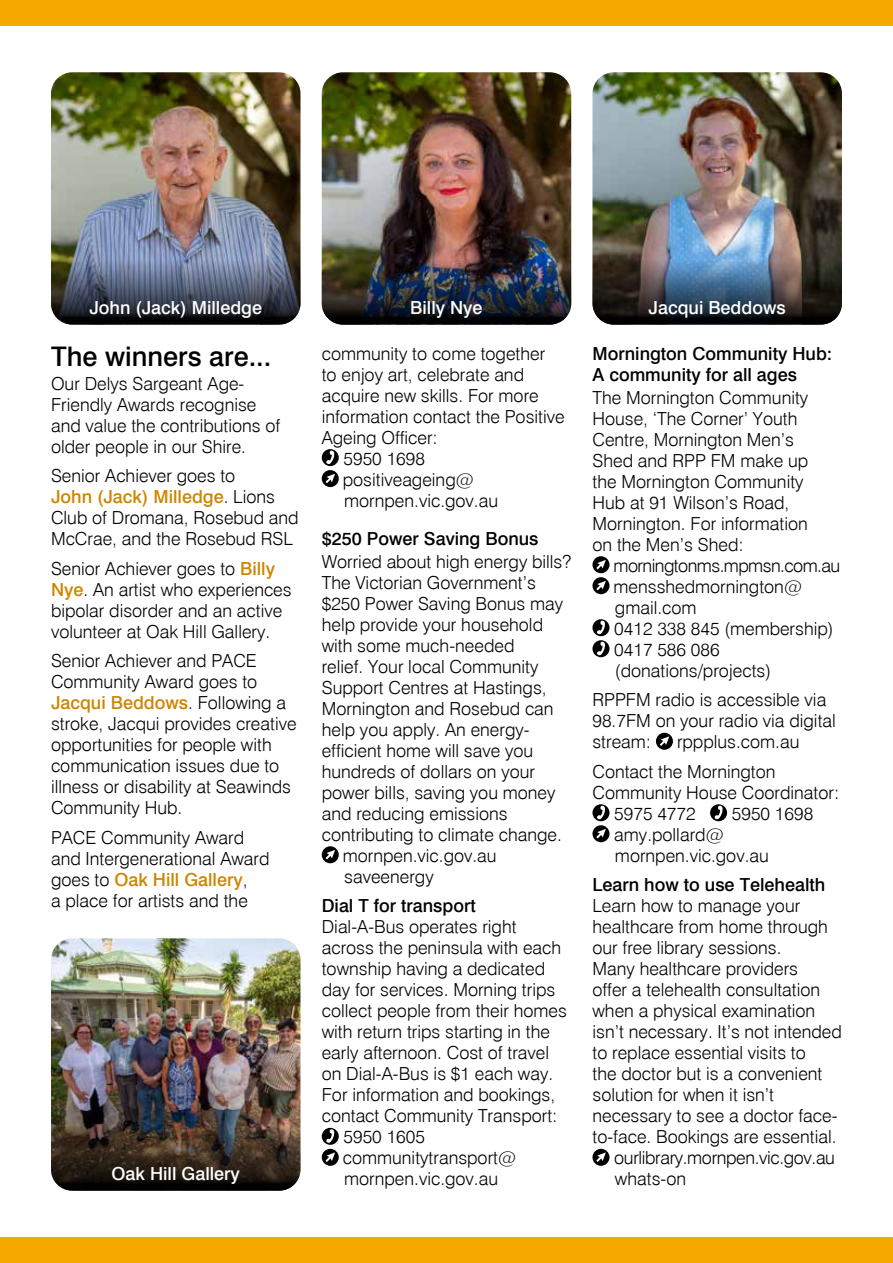
<style>
.page{position:relative;width:893px;height:1263px;background:#fff}
.page>*{position:absolute;margin:0;border:0;box-sizing:border-box;transform-origin:0 0}
.t1{font:500 27px "Swiss 721 BT";color:#000}
.t2{font:300 18px/21px "Swiss 721 BT";color:#000}
.t3{font:500 18px/21px "Swiss 721 BT";color:#000}
.t4{font:500 18px "Swiss 721 BT";color:#fff}
.t5{font:300 18px "Swiss 721 BT";letter-spacing:-.02em;color:#000}
.s1{font-weight:500;color:#cd8500}
</style>
<div class="page">
<div style="left:0;top:0;width:893px;height:26px;background:#f5a800"></div>
<div style="left:0;top:1237px;width:893px;height:26px;background:#f5a800"></div>
<svg style="left:322px;top:449px;width:17px;height:38px"></svg>
<svg style="left:322px;top:846px;width:17px;height:17px"></svg>
<svg style="left:322px;top:1128px;width:17px;height:38px"></svg>
<svg style="left:592px;top:556px;width:17px;height:38px"></svg>
<svg style="left:592px;top:619px;width:17px;height:38px"></svg>
<svg style="left:656px;top:733px;width:17px;height:17px"></svg>
<svg style="left:710px;top:804px;width:17px;height:17px"></svg>
<svg style="left:592px;top:804px;width:17px;height:38px"></svg>
<svg style="left:592px;top:1149px;width:17px;height:17px"></svg>
<img style="left:322px;top:72px;width:249px;height:183px">
<img style="left:51px;top:72px;width:249px;height:183px">
<img style="left:592px;top:72px;width:250px;height:183px">
<img style="left:51px;top:938px;width:249px;height:183px">
<svg style="left:51px;top:255px;width:249px;height:70px;background:#4a5161"></svg>
<svg style="left:51px;top:1121px;width:249px;height:70px;background:#362b22"></svg>
<img style="left:322px;top:255px;width:249px;height:70px">
<svg style="left:592px;top:255px;width:250px;height:70px;background:#3b444e"></svg>
<p class="t4" style="left:89px;top:297px;width:174px">John (Jack) Milledge</p>
<h1 class="t1" style="left:51px;top:340px;width:222px">The winners are...</h1>
<p class="t2" style="left:51px;top:372px;width:231px">Our Delys Sargeant Age-<br>Friendly Awards recognise and value the contributions of older people in our Shire.</p>
<p class="t2" style="left:51px;top:465px;width:249px">Senior Achiever goes to<br><span class="s1">John (Jack) Milledge</span>. Lions<br>Club of Dromana, Rosebud and<br>McCrae, and the Rosebud RSL</p>
<p class="t2" style="left:51px;top:557px;width:242px">Senior Achiever goes to <span class="s1">Billy<br>Nye</span>. An artist who experiences bipolar disorder and an active volunteer at Oak Hill Gallery.</p>
<p class="t2" style="left:51px;top:650px;width:247px">Senior Achiever and PACE<br>Community Award goes to<br><span class="s1">Jacqui Beddows</span>. Following a stroke, Jacqui provides creative opportunities for people with communication issues due to illness or disability at Seawinds<br>Community Hub.</p>
<p class="t2" style="left:51px;top:827px;width:220px">PACE Community Award and Intergenerational Award goes to <span class="s1">Oak Hill Gallery</span>,<br>a place for artists and the</p>
<p class="t4" style="left:112px;top:1163px;width:130px">Oak Hill Gallery</p>
<p class="t4" style="left:410px;top:297px;width:74px">Billy Nye</p>
<p class="t4" style="left:649px;top:297px;width:139px">Jacqui Beddows</p>
<p class="t2" style="left:322px;top:343px;width:225px">community to come together</p>
<p class="t2" style="left:322px;top:364px;width:204px">to enjoy art, celebrate and</p>
<p class="t2" style="left:322px;top:385px;width:218px">acquire new skills. For more</p>
<p class="t2" style="left:322px;top:406px;width:244px">information contact the Positive</p>
<p class="t2" style="left:322px;top:427px;width:118px">Ageing Officer:</p>
<p class="t2" style="left:344px;top:447px;width:83px">5950 1698</p>
<p class="t2" style="left:343px;top:468px;width:132px">positiveageing@</p>
<p class="t2" style="left:344px;top:489px;width:155px">mornpen.vic.gov.au</p>
<p class="t3" style="left:322px;top:528px;width:218px">$250 Power Saving Bonus</p>
<p class="t2" style="left:322px;top:551px;width:251px">Worried about high energy bills?</p>
<p class="t2" style="left:322px;top:572px;width:216px">The Victorian Government’s</p>
<p class="t2" style="left:322px;top:593px;width:243px">$250 Power Saving Bonus may</p>
<p class="t2" style="left:322px;top:614px;width:223px">help provide your household</p>
<p class="t2" style="left:322px;top:635px;width:194px">with some much-needed</p>
<p class="t2" style="left:322px;top:656px;width:218px">relief. Your local Community</p>
<p class="t2" style="left:322px;top:677px;width:226px">Support Centres at Hastings,</p>
<p class="t2" style="left:322px;top:698px;width:233px">Mornington and Rosebud can</p>
<p class="t2" style="left:322px;top:719px;width:209px">help you apply. An energy-</p>
<p class="t2" style="left:322px;top:740px;width:213px">efficient home will save you</p>
<p class="t2" style="left:322px;top:761px;width:215px">hundreds of dollars on your</p>
<p class="t2" style="left:322px;top:782px;width:235px">power bills, saving you money</p>
<p class="t2" style="left:322px;top:803px;width:187px">and reducing emissions</p>
<p class="t2" style="left:322px;top:824px;width:242px">contributing to climate change.</p>
<p class="t2" style="left:343px;top:845px;width:155px">mornpen.vic.gov.au</p>
<p class="t2" style="left:344px;top:866px;width:91px">saveenergy</p>
<p class="t3" style="left:322px;top:895px;width:156px">Dial T for transport</p>
<p class="t2" style="left:322px;top:916px;width:196px">Dial-A-Bus operates right</p>
<p class="t2" style="left:322px;top:937px;width:241px">across the peninsula with each</p>
<p class="t2" style="left:322px;top:958px;width:225px">township having a dedicated</p>
<p class="t2" style="left:322px;top:979px;width:235px">day for services. Morning trips</p>
<p class="t2" style="left:322px;top:1000px;width:247px">collect people from their homes</p>
<p class="t2" style="left:322px;top:1021px;width:230px">with return trips starting in the</p>
<p class="t2" style="left:322px;top:1042px;width:229px">early afternoon. Cost of travel</p>
<p class="t2" style="left:322px;top:1063px;width:233px">on Dial-A-Bus is $1 each way.</p>
<p class="t2" style="left:322px;top:1084px;width:235px">For information and bookings,</p>
<p class="t2" style="left:322px;top:1105px;width:237px">contact Community Transport:</p>
<p class="t2" style="left:344px;top:1126px;width:83px">5950 1605</p>
<p class="t2" style="left:343px;top:1147px;width:175px">communitytransport@</p>
<p class="t2" style="left:344px;top:1168px;width:155px">mornpen.vic.gov.au</p>
<p class="t3" style="left:592px;top:342px;width:241px">Mornington Community Hub:<br>A community for all ages</p>
<p class="t2" style="left:592px;top:387px;width:217px">The Mornington Community<br>House, ‘The Corner’ Youth<br>Centre, Mornington Men’s<br>Shed and RPP FM make up the Mornington Community<br>Hub at 91 Wilson’s Road,<br>Mornington. For information on the Men’s Shed:</p>
<p class="t2" style="left:614px;top:555px;width:228px">morningtonms.mpmsn.com.au mensshedmornington@ gmail.com<br>0412 338 845 (membership)<br>0417 586 086 (donations/projects)</p>
<p class="t2" style="left:592px;top:689px;width:245px">RPPFM radio is accessible via<br>98.7FM on your radio via digital stream:</p>
<p class="t2" style="left:592px;top:727px;width:208px;line-height:29.5px;text-indent:85px">rppplus.com.au<br>Contact the Mornington</p>
<p class="t2" style="left:614px;top:782px;width:226px;text-indent:-22px">Community House Coordinator:<br>5975 4772</p>
<p class="t2" style="left:732px;top:803px;width:83px">5950 1698</p>
<p class="t2" style="left:614px;top:824px;width:156px">amy.pollard@ mornpen.vic.gov.au</p>
<p class="t3" style="left:592px;top:874px;width:234px">Learn how to use Telehealth</p>
<p class="t2" style="left:592px;top:895px;width:209px">Learn how to manage your</p>
<p class="t2" style="left:592px;top:916px;width:237px">healthcare from home through</p>
<p class="t2" style="left:592px;top:937px;width:191px">our free library sessions.</p>
<p class="t2" style="left:592px;top:958px;width:207px">Many healthcare providers</p>
<p class="t2" style="left:592px;top:979px;width:229px">offer a telehealth consultation</p>
<p class="t2" style="left:592px;top:1000px;width:224px">when a physical examination</p>
<p class="t2" style="left:592px;top:1021px;width:251px">isn’t necessary. It’s not intended</p>
<p class="t2" style="left:592px;top:1042px;width:215px">to replace essential visits to</p>
<p class="t2" style="left:592px;top:1063px;width:231px">the doctor but is a convenient</p>
<p class="t2" style="left:592px;top:1084px;width:183px">solution for when it isn’t</p>
<p class="t2" style="left:592px;top:1105px;width:247px">necessary to see a doctor face-</p>
<p class="t2" style="left:592px;top:1126px;width:246px">to-face. Bookings are essential.</p>
<p class="t5" style="left:614px;top:1147px;width:222px">ourlibrary.mornpen.vic.gov.au</p>
<p class="t2" style="left:615px;top:1168px;width:73px">whats-on</p>
</div>
